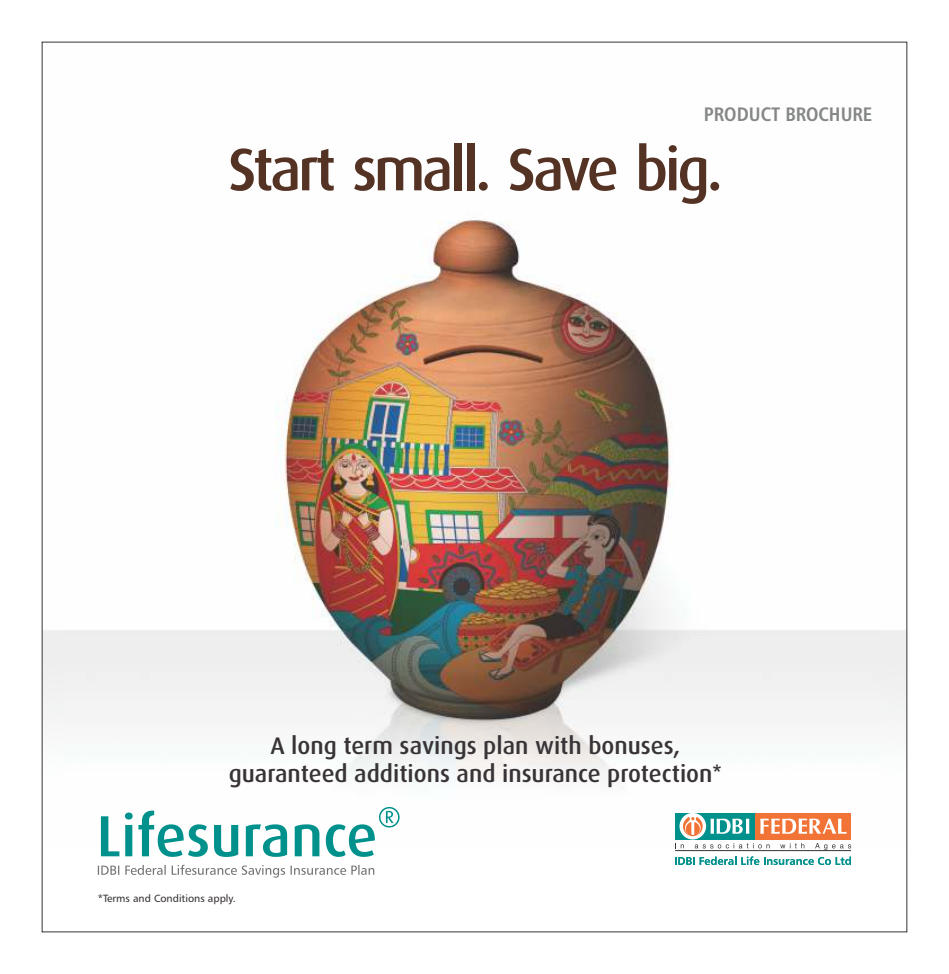
<style>
.page{position:relative;width:949px;height:974px;background:#fff}
.page>*{position:absolute;margin:0;border:0;box-sizing:border-box;transform-origin:0 0}
.t1{font:500 60px "Dax";letter-spacing:-.055em;color:#543324}
.t2{font:500 24px/28px "Dax";color:#383336;text-align:center}
.t3{font:19.5px "Humanist 777 BT Bold Condensed B";color:#858787}
.t4{font:10.5px "Humanist 777 BT Roman B";color:#383336}
.s1{font-family:"Arial";font-weight:400}
</style>
<div class="page">
<img style="left:64px;top:217px;width:817px;height:632px">
<svg style="left:675px;top:856px;width:175px;height:9px"></svg>
<hr style="left:675px;top:850px;width:175px;height:1px;background:#383336">
<svg style="left:674px;top:843px;width:9px;height:5px"></svg>
<svg style="left:694px;top:843px;width:75px;height:5px"></svg>
<svg style="left:780px;top:843px;width:24px;height:5px"></svg>
<svg style="left:814px;top:843px;width:36px;height:7px"></svg>
<div style="left:754px;top:813px;width:96px;height:26px;background:#f27336"></div>
<div style="left:674px;top:813px;width:80px;height:26px;background:#00918c"></div>
<svg style="left:679px;top:813px;width:27px;height:26px"></svg>
<svg style="left:682px;top:817px;width:20px;height:19px"></svg>
<svg style="left:710px;top:818px;width:39px;height:16px"></svg>
<svg style="left:760px;top:818px;width:86px;height:16px"></svg>
<svg style="left:98px;top:865px;width:276px;height:12px"></svg>
<svg style="left:101px;top:807px;width:298px;height:50px"></svg>
<p class="t3" style="left:703px;top:106px;width:170px">PRODUCT BROCHURE</p>
<h1 class="t1" style="left:228px;top:143px;width:496px">Start small. Save big.</h1>
<p class="t2" style="left:228px;top:732px;width:494px">A long term savings plan with bonuses, guaranteed additions and insurance protection<span class="s1">*</span></p>
<p class="t4" style="left:98px;top:893px;width:139px">*Terms and Conditions apply.</p>
</div>
